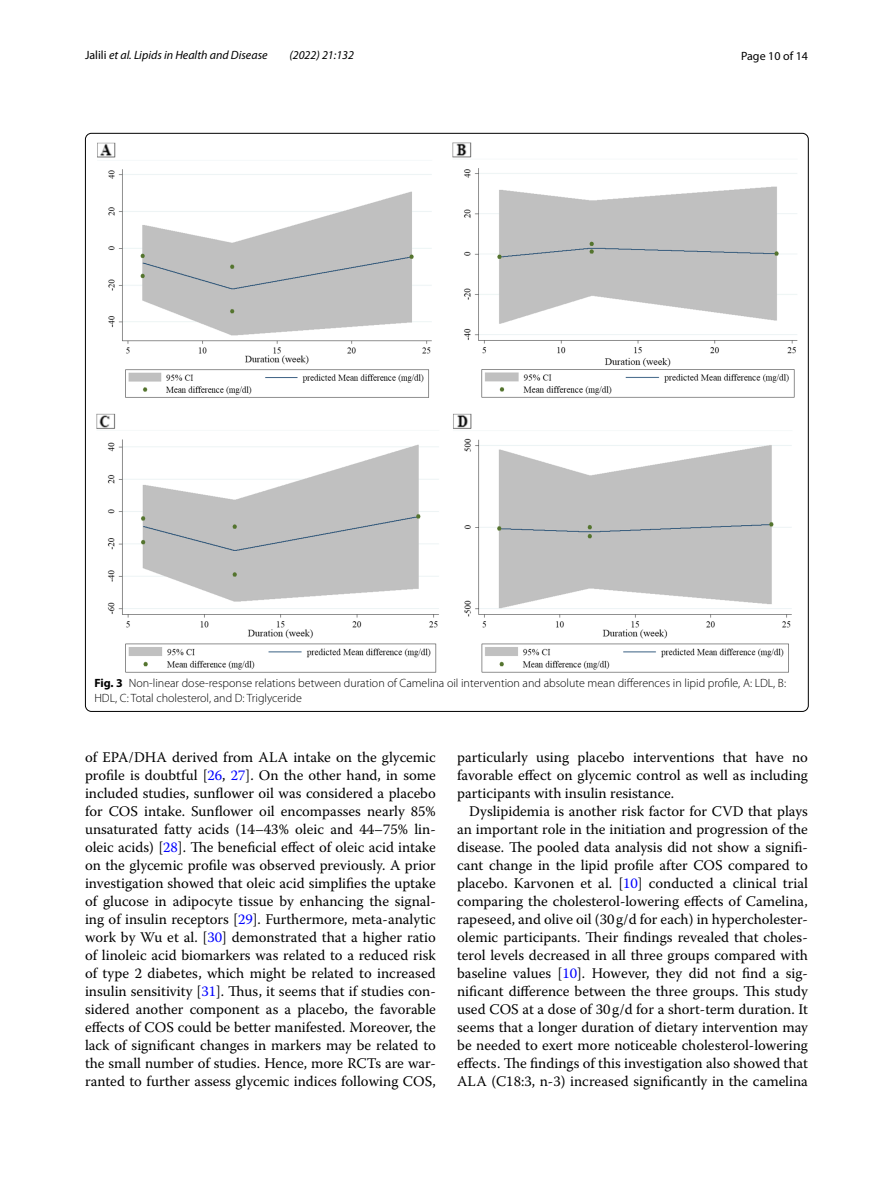
<style>
.page{position:relative;width:893px;height:1187px;background:#fff}
.page>*{position:absolute;margin:0;border:0;box-sizing:border-box;transform-origin:0 0}
.t1{font:14.7px/18px "Warnock Pro";color:#000;text-align:justify}
.t2{font:300 12px/15px "Myriad Pro";color:#000}
.t3{font:italic 12px "Myriad Pro";color:#000}
.t4{font:12px "Myriad Pro";color:#000}
.s1{font-style:normal}
.s2{font-weight:700}
.s3{color:#00f}
</style>
<div class="page">
<img style="left:97px;top:142px;width:700px;height:530px">
<p class="t3" style="left:85px;top:48px;width:184px"><span class="s1">Jalili</span> et al. Lipids in Health and Disease</p>
<p class="t3" style="left:289px;top:48px;width:66px">(2022) 21:132</p>
<p class="t4" style="left:741px;top:48px;width:68px">Page 10 of 14</p>
<p class="t2" style="left:94px;top:676px;width:693px"><span class="s2">Fig. 3</span> Non-linear dose-response relations between duration of Camelina oil intervention and absolute mean differences in lipid profile, A: LDL, B:<br>HDL, C: Total cholesterol, and D: Triglyceride</p>
<p class="t1" style="left:85px;top:747px;width:352px">of EPA/DHA derived from ALA intake on the glycemic profile is doubtful [<span class="s3">26</span>, <span class="s3">27</span>]. On the other hand, in some included studies, sunflower oil was considered a placebo for COS intake. Sunflower oil encompasses nearly 85% unsaturated fatty acids (14–43% oleic and 44–75% lin&shy;oleic acids) [<span class="s3">28</span>]. The beneficial effect of oleic acid intake on the glycemic profile was observed previously. A prior investigation showed that oleic acid simplifies the uptake of glucose in adipocyte tissue by enhancing the signal&shy;ing of insulin receptors [<span class="s3">29</span>]. Furthermore, meta-analytic work by Wu et al. [<span class="s3">30</span>] demonstrated that a higher ratio of linoleic acid biomarkers was related to a reduced risk of type 2 diabetes, which might be related to increased insulin sensitivity [<span class="s3">31</span>]. Thus, it seems that if studies con&shy;sidered another component as a placebo, the favorable effects of COS could be better manifested. Moreover, the lack of significant changes in markers may be related to the small number of studies. Hence, more RCTs are war&shy;ranted to further assess glycemic indices following COS,</p>
<p class="t1" style="left:457px;top:747px;width:352px">particularly using placebo interventions that have no favorable effect on glycemic control as well as including participants with insulin resistance.</p>
<p class="t1" style="left:457px;top:801px;width:352px;text-indent:12px">Dyslipidemia is another risk factor for CVD that plays an important role in the initiation and progression of the disease. The pooled data analysis did not show a signifi&shy;cant change in the lipid profile after COS compared to placebo. Karvonen et al. [<span class="s3">10</span>] conducted a clinical trial comparing the cholesterol-lowering effects of Camelina, rapeseed, and olive oil (30 g/d for each) in hypercholester&shy;olemic participants. Their findings revealed that choles&shy;terol levels decreased in all three groups compared with baseline values [<span class="s3">10</span>]. However, they did not find a sig&shy;nificant difference between the three groups. This study used COS at a dose of 30 g/d for a short-term duration. It seems that a longer duration of dietary intervention may be needed to exert more noticeable cholesterol-lowering effects. The findings of this investigation also showed that ALA (C18:3, n-3) increased significantly in the camelina</p>
</div>
